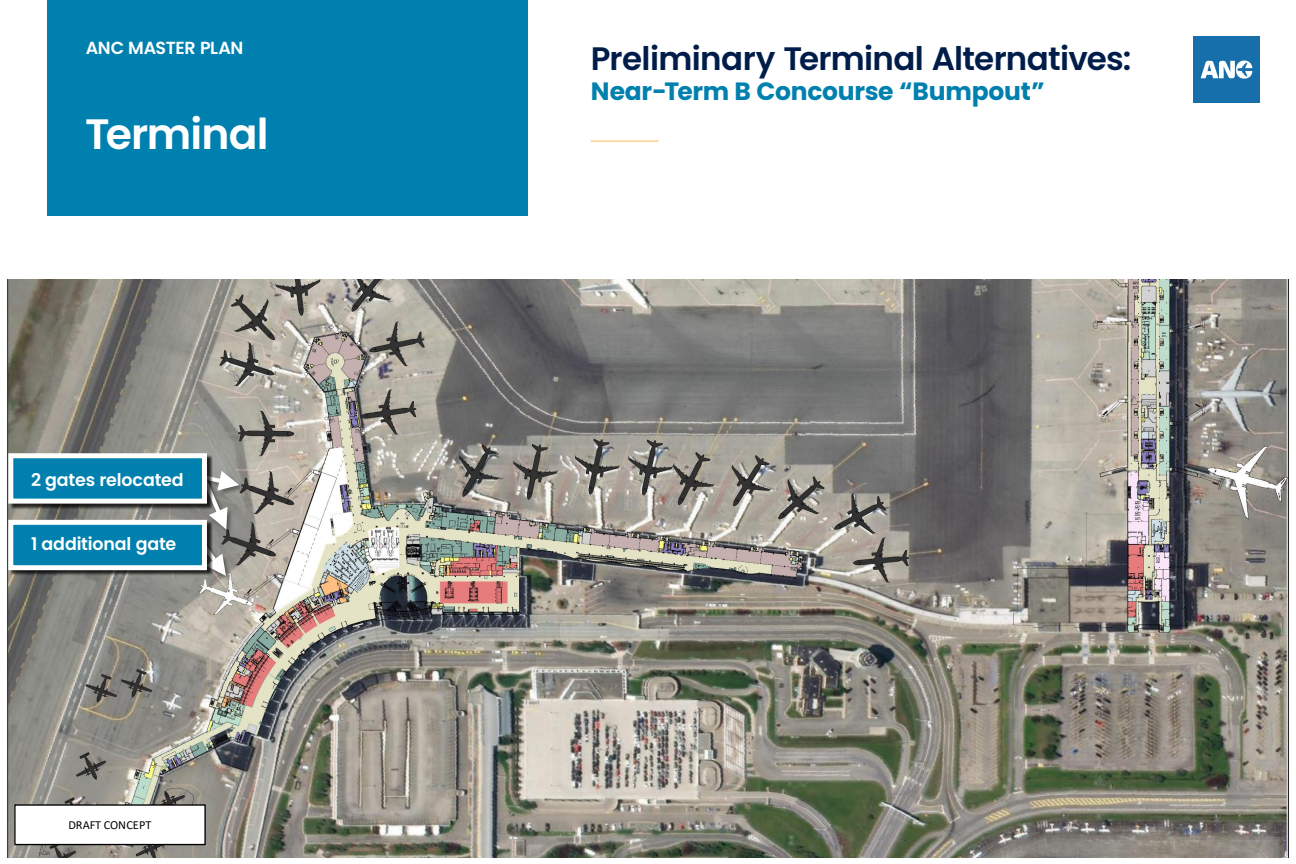
<style>
.page{position:relative;width:1296px;height:864px;background:#fff}
.page>*{position:absolute;margin:0;border:0;box-sizing:border-box;transform-origin:0 0}
.H1_Poppins_Semibold_85pt_Dk_Blue{font:600 42.5px "Poppins";letter-spacing:-.02em;color:#fff}
.H1_Poppins_Semibold_65pt_Dk_Blue{font:600 32.5px "Poppins";letter-spacing:-.02em;color:#001d4a}
.H1_Poppins_Semibold_65pt_Dk_Blue-2{font:700 25px "Poppins";letter-spacing:-.01em;color:#0080ae}
.t1{font:18.8px "Poppins";color:#fff}
.t2{font:600 17.5px "Poppins";letter-spacing:-.01em;color:#fff}
.t3{font:12.3px "Calibri";color:#000}
</style>
<div class="page">
<img style="left:1193px;top:36px;width:67px;height:67px">
<div style="left:47px;top:0;width:480px;height:216px;background:#0080ae"></div>
<hr style="left:591px;top:141px;width:68px;height:1px;background:#fcb85e">
<img style="left:7px;top:279px;width:1282px;height:578px">
<img style="left:7px;top:519px;width:191px;height:57px">
<img style="left:199px;top:558px;width:56px;height:47px">
<svg style="left:213px;top:558px;width:13px;height:18px"></svg>
<img style="left:7px;top:452px;width:207px;height:10px">
<img style="left:213px;top:462px;width:55px;height:52px">
<img style="left:213px;top:474px;width:42px;height:84px">
<svg style="left:198px;top:471px;width:41px;height:59px"></svg>
<div style="left:15px;top:805px;width:190px;height:40px;background:#fff"></div>
<div style="left:14px;top:804px;width:192px;height:41px;border:1px solid #000"></div>
<div style="left:9px;top:454px;width:204px;height:56px;background:#000;opacity:.75"></div>
<div style="left:8px;top:453px;width:199px;height:51px;background:#0080ae;border:5px solid #fff"></div>
<div style="left:9px;top:521px;width:204px;height:55px;background:#000;opacity:.75"></div>
<div style="left:8px;top:520px;width:199px;height:50px;background:#0080ae;border:5px solid #fff"></div>
<p class="t2" style="left:86px;top:38px;width:159px">ANC MASTER PLAN</p>
<h1 class="H1_Poppins_Semibold_65pt_Dk_Blue" style="left:591px;top:40px;width:542px">Preliminary Terminal Alternatives:</h1>
<h1 class="H1_Poppins_Semibold_65pt_Dk_Blue-2" style="left:591px;top:77px;width:455px">Near-Term B Concourse “Bumpout”</h1>
<h1 class="H1_Poppins_Semibold_85pt_Dk_Blue" style="left:85px;top:109px;width:185px">Terminal</h1>
<p class="t1" style="left:21px;top:463px;width:173px">2 Gates Relocated</p>
<p class="t2" style="left:31px;top:470px;width:154px">2 gates relocated</p>
<p class="t1" style="left:28px;top:530px;width:160px">1 Additional Gate</p>
<p class="t2" style="left:31px;top:534px;width:147px">1 additional gate</p>
<p class="t3" style="left:68px;top:816px;width:85px">DRAFT CONCEPT</p>
</div>
